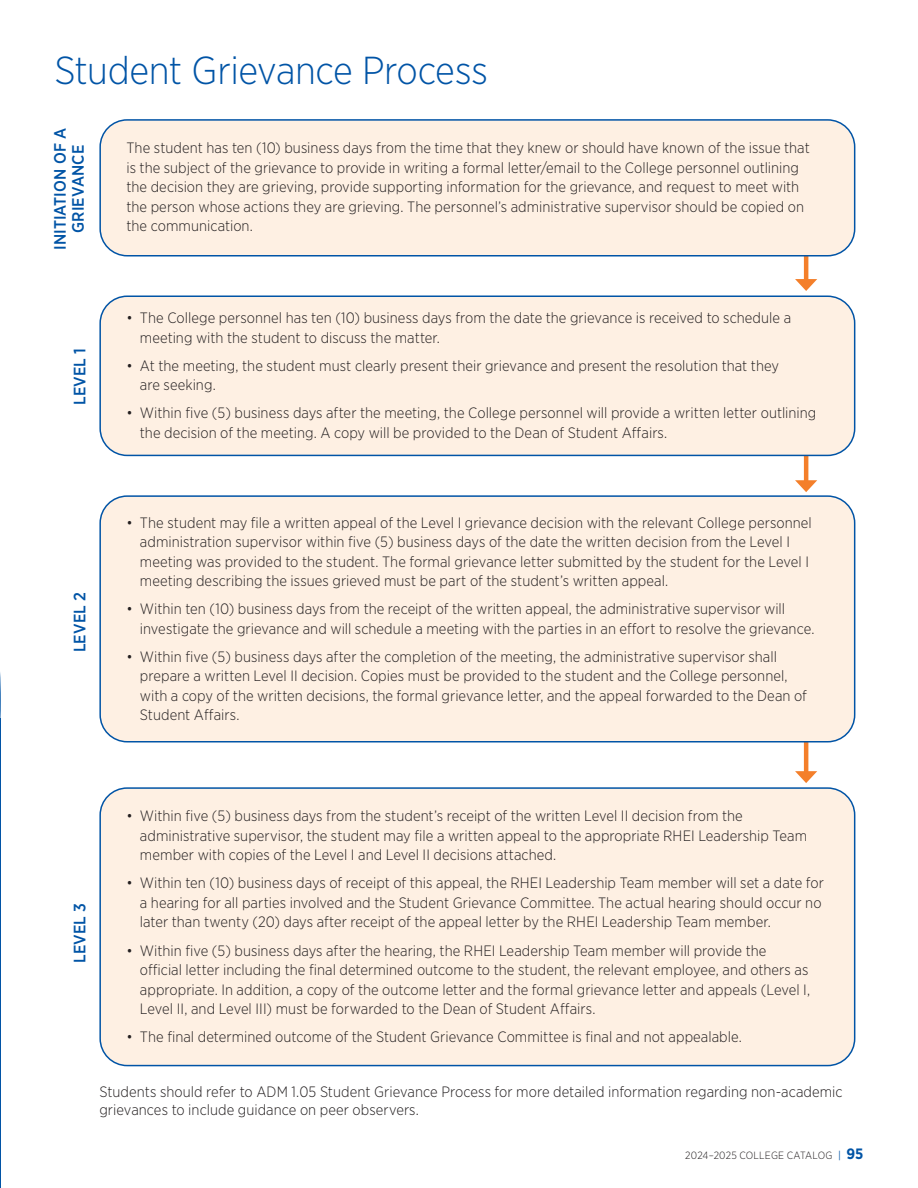
<style>
.page{position:relative;width:918px;height:1188px;background:#fff}
.page>*{position:absolute;margin:0;border:0;box-sizing:border-box;transform-origin:0 0}
.t1{font:300 39px "Gotham Narrow";letter-spacing:-.01em;color:#0154a6}
.t2{font:500 16.5px/18px "Gotham Narrow";letter-spacing:.005em;color:#0154a6;text-align:center}
.t3{font:300 15px/19.5px "Gotham Narrow";letter-spacing:.005em;color:#231f20}
.t4{font:300 10.5px "Gotham Narrow";letter-spacing:.02em;color:#231f20}
.s1{font-weight:400;color:#0154a6}
.s2{font-weight:700;font-size:15px;color:#0154a6}
</style>
<div class="page">
<hr style="left:0;top:0;width:1px;height:514px;background:#f47f2a">
<svg style="left:0;top:107px;width:1px;height:1081px"></svg>
<hr style="left:804px;top:228px;width:4px;height:55px;background:#f47f2a">
<svg style="left:795px;top:279px;width:22px;height:12px"></svg>
<hr style="left:804px;top:429px;width:4px;height:55px;background:#f47f2a">
<svg style="left:795px;top:480px;width:22px;height:12px"></svg>
<hr style="left:804px;top:720px;width:4px;height:55px;background:#f47f2a">
<svg style="left:795px;top:771px;width:22px;height:12px"></svg>
<div style="left:100px;top:788px;width:755px;height:278px;background:#fef0e3;border-radius:27px"></div>
<div style="left:99px;top:787px;width:756px;height:279px;border:2px solid #0154a6;border-radius:27px"></div>
<div style="left:100px;top:120px;width:755px;height:136px;background:#fef0e3;border-radius:27px"></div>
<div style="left:99px;top:119px;width:756px;height:138px;border:2px solid #0154a6;border-radius:27px"></div>
<div style="left:100px;top:296px;width:755px;height:159px;background:#fef0e3;border-radius:27px"></div>
<div style="left:99px;top:296px;width:756px;height:160px;border:2px solid #0154a6;border-radius:27px"></div>
<div style="left:100px;top:496px;width:755px;height:246px;background:#fef0e3;border-radius:27px"></div>
<div style="left:99px;top:495px;width:756px;height:248px;border:2px solid #0154a6;border-radius:27px"></div>
<h1 class="t1" style="left:54px;top:47px;width:435px">Student Grievance Process</h1>
<p class="t2" style="left:51px;top:250px;width:124px;rotate:-90deg">INITIATION OF A<br>GRIEVANCE</p>
<p class="t2" style="left:71px;top:405px;width:59px;rotate:-90deg">LEVEL 1</p>
<p class="t2" style="left:71px;top:652px;width:62px;rotate:-90deg">LEVEL 2</p>
<p class="t3" style="left:126px;top:138px;width:685px">The student has ten (10) business days from the time that they knew or should have known of the issue that is the subject of the grievance to provide in writing a formal letter/email to the College personnel outlining the decision they are grieving, provide supporting information for the grievance, and request to meet with the person whose actions they are grieving. The personnel’s administrative supervisor should be copied on the communication.</p>
<p class="t3" style="left:140px;top:308px;width:653px;text-indent:-14px">• The College personnel has ten (10) business days from the date the grievance is received to schedule a meeting with the student to discuss the matter.</p>
<p class="t3" style="left:140px;top:355px;width:641px;text-indent:-14px">• At the meeting, the student must clearly present their grievance and present the resolution that they are seeking.</p>
<p class="t3" style="left:140px;top:403px;width:678px;text-indent:-14px">• Within five (5) business days after the meeting, the College personnel will provide a written letter outlining the decision of the meeting. A copy will be provided to the Dean of Student Affairs.</p>
<p class="t3" style="left:140px;top:512px;width:673px;text-indent:-14px">• The student may file a written appeal of the Level I grievance decision with the relevant College personnel administration supervisor within five (5) business days of the date the written decision from the Level I meeting was provided to the student. The formal grievance letter submitted by the student for the Level I meeting describing the issues grieved must be part of the student’s written appeal.</p>
<p class="t3" style="left:140px;top:599px;width:676px;text-indent:-14px">• Within ten (10) business days from the receipt of the written appeal, the administrative supervisor will investigate the grievance and will schedule a meeting with the parties in an effort to resolve the grievance.</p>
<p class="t3" style="left:140px;top:646px;width:668px;text-indent:-14px">• Within five (5) business days after the completion of the meeting, the administrative supervisor shall prepare a written Level II decision. Copies must be provided to the student and the College personnel, with a copy of the written decisions, the formal grievance letter, and the appeal forwarded to the Dean of Student Affairs.</p>
<p class="t2" style="left:71px;top:963px;width:62px;rotate:-90deg">LEVEL 3</p>
<p class="t3" style="left:140px;top:806px;width:669px;text-indent:-14px">• Within five (5) business days from the student’s receipt of the written Level II decision from the administrative supervisor, the student may file a written appeal to the appropriate RHEI Leadership Team member with copies of the Level I and Level II decisions attached.</p>
<p class="t3" style="left:140px;top:873px;width:685px;text-indent:-14px">• Within ten (10) business days of receipt of this appeal, the RHEI Leadership Team member will set a date for a hearing for all parties involved and the Student Grievance Committee. The actual hearing should occur no later than twenty (20) days after receipt of the appeal letter by the RHEI Leadership Team member.</p>
<p class="t3" style="left:140px;top:940px;width:672px;text-indent:-14px">• Within five (5) business days after the hearing, the RHEI Leadership Team member will provide the official letter including the final determined outcome to the student, the relevant employee, and others as appropriate. In addition, a copy of the outcome letter and the formal grievance letter and appeals (Level I, Level II, and Level III) must be forwarded to the Dean of Student Affairs.</p>
<p class="t3" style="left:126px;top:1027px;width:617px">• The final determined outcome of the Student Grievance Committee is final and not appealable.</p>
<p class="t3" style="left:99px;top:1082px;width:745px;line-height:18.8px">Students should refer to ADM 1.05 Student Grievance Process for more detailed information regarding non-academic grievances to include guidance on peer observers.</p>
<p class="t4" style="left:685px;top:1149px;width:180px">2024–2025 COLLEGE CATALOG <span class="s1">|</span> <span class="s2">95</span></p>
</div>
